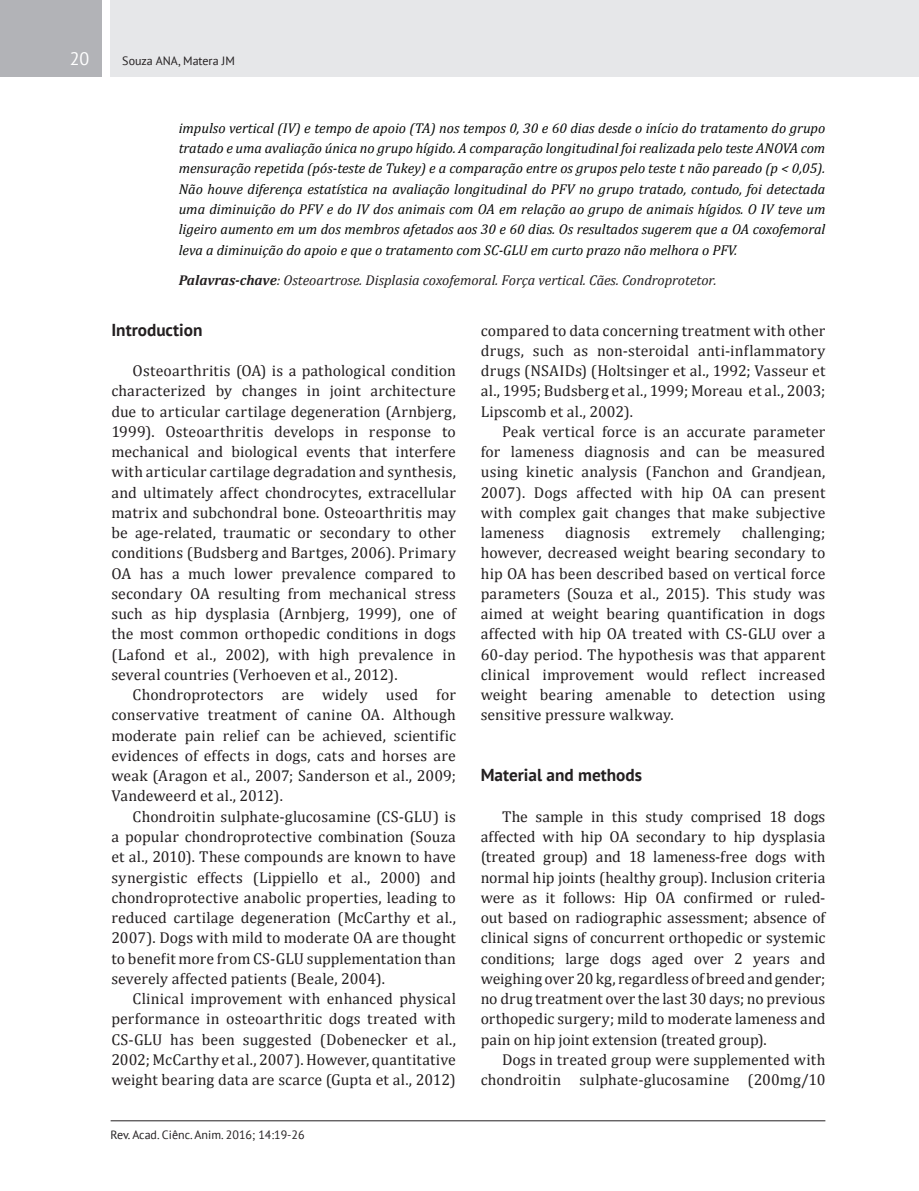
<style>
.page{position:relative;width:919px;height:1191px;background:#fff}
.page>*{position:absolute;margin:0;border:0;box-sizing:border-box;transform-origin:0 0}
.Número_de_páginas{font:18px "PT Sans";color:#fff}
.Título_1{font:700 17.25px "PT Sans";color:#231f20}
.TEXTO{font:15.75px/20.2px "Cambria";letter-spacing:.005em;color:#231f20;text-align:justify}
.Texto_-_Resumo{font:italic 14.25px/20.2px "Cambria";color:#070907;text-align:justify}
.Palavras-chave{font:italic 14.25px "Cambria";color:#231f20}
.Rodapé{font:12px "PT Sans";color:#231f20}
.Cabeçalho{font:12px "PT Sans";color:#231f20}
.s1{font-weight:700}
</style>
<div class="page">
<div style="left:111px;top:0;width:807px;height:77px;background:#e6e7e9"></div>
<div style="left:0;top:0;width:102px;height:77px;background:#b2b3b7"></div>
<hr style="left:111px;top:1120px;width:714px;height:1px;background:#231f20">
<p class="Número_de_páginas" style="left:70px;top:47px;width:21px">20</p>
<p class="Cabeçalho" style="left:122px;top:53px;width:114px">Souza ANA, Matera JM</p>
<p class="Texto_-_Resumo" style="left:179px;top:117px;width:648px">impulso vertical (IV) e tempo de apoio (TA) nos tempos 0, 30 e 60 dias desde o início do tratamento do grupo tratado e uma avaliação única no grupo hígido. A comparação longitudinal foi realizada pelo teste ANOVA com mensuração repetida (pós-teste de Tukey) e a comparação entre os grupos pelo teste t não pareado (p &lt; 0,05).<br>Não houve diferença estatística na avaliação longitudinal do PFV no grupo tratado, contudo, foi detectada uma diminuição do PFV e do IV dos animais com OA em relação ao grupo de animais hígidos. O IV teve um ligeiro aumento em um dos membros afetados aos 30 e 60 dias. Os resultados sugerem que a OA coxofemoral leva a diminuição do apoio e que o tratamento com SC-GLU em curto prazo não melhora o PFV.</p>
<p class="Palavras-chave" style="left:179px;top:270px;width:539px"><span class="s1">Palavras-chave</span>: Osteoartrose. Displasia coxofemoral. Força vertical. Cães. Condroprotetor.</p>
<p class="Título_1" style="left:111px;top:318px;width:93px">Introduction</p>
<p class="TEXTO" style="left:111px;top:360px;width:346px;text-indent:21px">Osteoarthritis (OA) is a pathological condition characterized by changes in joint architecture due to articular cartilage degeneration (Arnbjerg, 1999). Osteoarthritis develops in response to mechanical and biological events that interfere with articular cartilage degradation and synthesis, and ultimately affect chondrocytes, extracellular matrix and subchondral bone. Osteoarthritis may be age-related, traumatic or secondary to other conditions (Budsberg and Bartges, 2006). Primary OA has a much lower prevalence compared to secondary OA resulting from mechanical stress such as hip dysplasia (Arnbjerg, 1999), one of the most common orthopedic conditions in dogs (Lafond et al., 2002), with high prevalence in several countries (Verhoeven et al., 2012).</p>
<p class="TEXTO" style="left:111px;top:684px;width:346px;text-indent:21px">Chondroprotectors are widely used for conservative treatment of canine OA. Although moderate pain relief can be achieved, scientific evidences of effects in dogs, cats and horses are weak (Aragon et al., 2007; Sanderson et al., 2009; Vandeweerd et al., 2012).</p>
<p class="TEXTO" style="left:111px;top:806px;width:346px;text-indent:21px">Chondroitin sulphate-glucosamine (CS-GLU) is a popular chondroprotective combination (Souza et al., 2010). These compounds are known to have synergistic effects (Lippiello et al., 2000) and chondroprotective anabolic properties, leading to reduced cartilage degeneration (McCarthy et al., 2007). Dogs with mild to moderate OA are thought to benefit more from CS-GLU supplementation than severely affected patients (Beale, 2004).</p>
<p class="TEXTO" style="left:111px;top:988px;width:346px;text-indent:21px">Clinical improvement with enhanced physical performance in osteoarthritic dogs treated with CS-GLU has been suggested (Dobenecker et al., 2002; McCarthy et al., 2007). However, quantitative weight bearing data are scarce (Gupta et al., 2012)</p>
<p class="Rodapé" style="left:111px;top:1126px;width:195px">Rev. Acad. Ciênc. Anim. 2016; 14:19-26</p>
<p class="TEXTO" style="left:480px;top:320px;width:346px">compared to data concerning treatment with other drugs, such as non-steroidal anti-inflammatory drugs (NSAIDs) (Holtsinger et al., 1992; Vasseur et al., 1995; Budsberg et al., 1999; Moreau et al., 2003; Lipscomb et al., 2002).</p>
<p class="TEXTO" style="left:480px;top:421px;width:346px;text-indent:21px">Peak vertical force is an accurate parameter for lameness diagnosis and can be measured using kinetic analysis (Fanchon and Grandjean, 2007). Dogs affected with hip OA can present with complex gait changes that make subjective lameness</p>
<p class="TEXTO" style="left:480px;top:522px;width:346px;text-indent:261px">challenging; however, decreased weight bearing secondary to hip OA has been described based on vertical force parameters (Souza et al., 2015). This study was aimed at weight bearing quantification in dogs affected with hip OA treated with CS-GLU over a 60-day period. The hypothesis was that apparent clinical improvement would reflect increased weight bearing amenable to detection using sensitive pressure walkway.</p>
<p class="TEXTO" style="left:565px;top:522px;width:67px">diagnosis</p>
<p class="TEXTO" style="left:651px;top:522px;width:71px">extremely</p>
<p class="Título_1" style="left:480px;top:764px;width:163px">Material and methods</p>
<p class="TEXTO" style="left:480px;top:806px;width:346px;text-indent:21px">The sample in this study comprised 18 dogs affected with hip OA secondary to hip dysplasia (treated group) and 18 lameness-free dogs with normal hip joints (healthy group). Inclusion criteria were as it follows: Hip OA confirmed or ruled&shy;out based on radiographic assessment; absence of clinical signs of concurrent orthopedic or systemic conditions; large dogs aged over 2 years and weighing over 20 kg, regardless of breed and gender; no drug treatment over the last 30 days; no previous orthopedic surgery; mild to moderate lameness and pain on hip joint extension (treated group).</p>
<p class="TEXTO" style="left:480px;top:1049px;width:346px;text-align:right">Dogs in treated group were supplemented with chondroitin sulphate-glucosamine (200mg/10</p>
</div>
